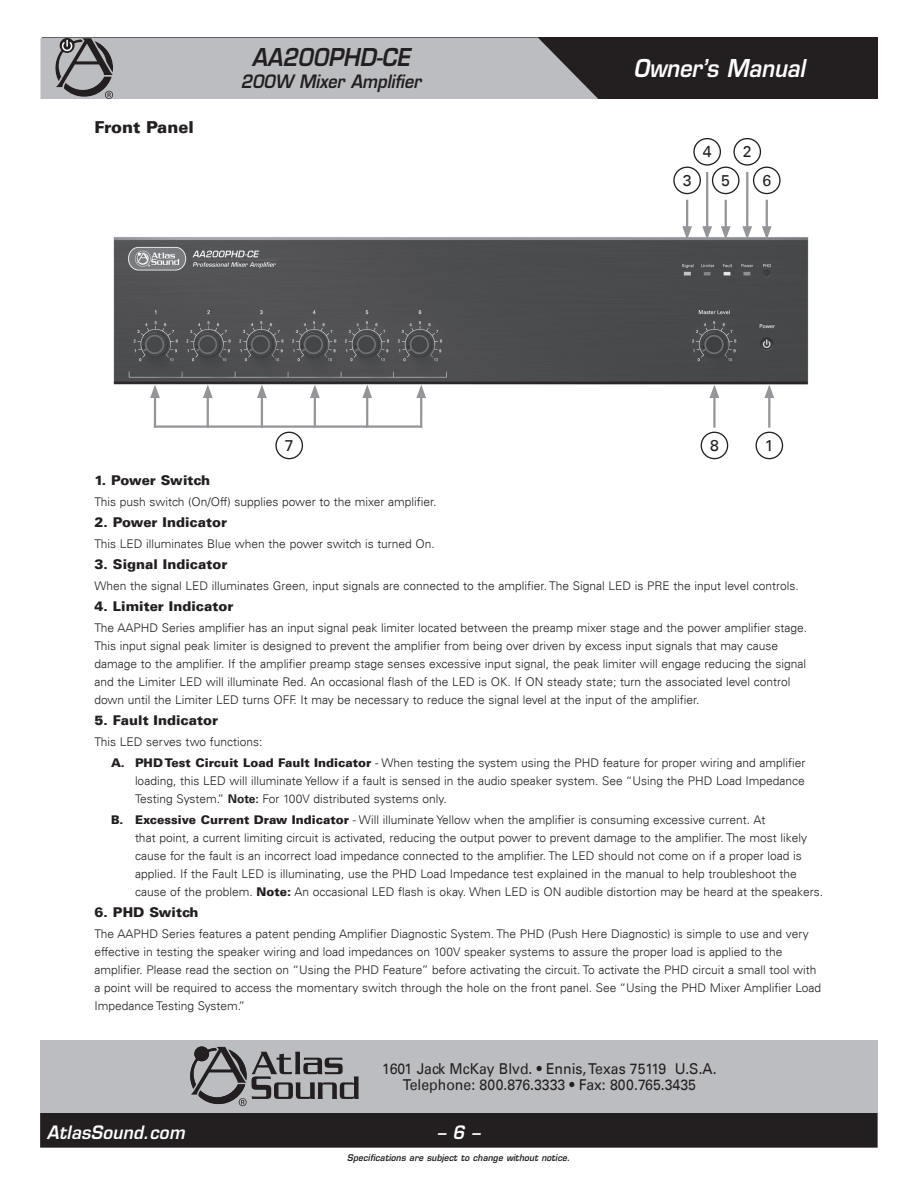
<style>
.page{position:relative;width:918px;height:1188px;background:#fff}
.page>*{position:absolute;margin:0;border:0;box-sizing:border-box;transform-origin:0 0}
.t1{font:italic 600 24px "Eurostile LT Std";color:#fff;scale:.9 1}
.t2{font:italic 600 24px "Eurostile LT Std";color:#231f20;scale:.9 1}
.t3{font:italic 600 18px "Eurostile LT Std";color:#231f20;scale:.9 1}
.t4{font:italic 600 18px "Eurostile LT Std";letter-spacing:.015em;color:#fff;scale:.94 1}
.t5{font:900 16.5px "Univers LT";color:#231f20}
.t6{font:15.75px "Univers LT";color:#231f20}
.t7{font:15px/16.5px "Univers LT";color:#231f20;text-align:center;scale:.94 1}
.t8{font:900 13.5px "Univers LT";color:#231f20}
.t9{font:900 13.5px "Univers LT";letter-spacing:-.02em;color:#231f20}
.t10{font:300 12px/18px "Univers LT";color:#231f20}
.t11{font:italic 600 9px "Eurostile LT Std";letter-spacing:.015em;color:#231f20;scale:.94 1}
.s1{font-weight:900}
.s2{font-weight:700}
</style>
<div class="page">
<div style="left:40px;top:1040px;width:838px;height:108px;background:#bcbdc0"></div>
<div style="left:40px;top:1113px;width:837px;height:35px;background:#231f20"></div>
<div style="left:42px;top:38px;width:835px;height:61px;background:#231f20"></div>
<svg style="left:190px;top:1046px;width:169px;height:60px"></svg>
<svg style="left:40px;top:38px;width:558px;height:61px;background:#aeaeb1"></svg>
<img style="left:113px;top:217px;width:696px;height:197px">
<hr style="left:768px;top:394px;width:2px;height:34px;background:#939598">
<svg style="left:764px;top:385px;width:10px;height:13px"></svg>
<hr style="left:154px;top:394px;width:2px;height:34px;background:#939598">
<svg style="left:150px;top:385px;width:10px;height:13px"></svg>
<hr style="left:207px;top:394px;width:2px;height:34px;background:#939598">
<svg style="left:203px;top:385px;width:10px;height:13px"></svg>
<hr style="left:261px;top:394px;width:2px;height:34px;background:#939598">
<svg style="left:257px;top:385px;width:10px;height:13px"></svg>
<hr style="left:314px;top:394px;width:2px;height:34px;background:#939598">
<svg style="left:310px;top:385px;width:10px;height:13px"></svg>
<hr style="left:366px;top:394px;width:2px;height:34px;background:#939598">
<svg style="left:362px;top:385px;width:10px;height:13px"></svg>
<hr style="left:420px;top:394px;width:2px;height:34px;background:#939598">
<svg style="left:416px;top:385px;width:10px;height:13px"></svg>
<hr style="left:713px;top:394px;width:3px;height:34px;background:#939598">
<svg style="left:710px;top:385px;width:9px;height:13px"></svg>
<hr style="left:746px;top:172px;width:2px;height:58px;background:#939598">
<svg style="left:742px;top:226px;width:10px;height:14px"></svg>
<hr style="left:766px;top:200px;width:2px;height:30px;background:#939598">
<svg style="left:762px;top:226px;width:10px;height:14px"></svg>
<hr style="left:686px;top:200px;width:2px;height:30px;background:#939598">
<svg style="left:682px;top:226px;width:10px;height:14px"></svg>
<hr style="left:706px;top:172px;width:2px;height:58px;background:#939598">
<svg style="left:702px;top:226px;width:10px;height:14px"></svg>
<hr style="left:725px;top:200px;width:2px;height:30px;background:#939598">
<svg style="left:721px;top:226px;width:10px;height:14px"></svg>
<div style="left:756px;top:432px;width:27px;height:27px;border:1px solid #231f20;border-radius:50%"></div>
<div style="left:275px;top:432px;width:28px;height:27px;border:1px solid #231f20;border-radius:50%"></div>
<div style="left:701px;top:432px;width:27px;height:27px;border:1px solid #231f20;border-radius:50%"></div>
<div style="left:733px;top:138px;width:28px;height:28px;border:1px solid #231f20;border-radius:50%"></div>
<div style="left:753px;top:167px;width:28px;height:27px;border:1px solid #231f20;border-radius:50%"></div>
<div style="left:673px;top:167px;width:28px;height:27px;border:1px solid #231f20;border-radius:50%"></div>
<div style="left:693px;top:138px;width:28px;height:28px;border:1px solid #231f20;border-radius:50%"></div>
<div style="left:712px;top:167px;width:28px;height:27px;border:1px solid #231f20;border-radius:50%"></div>
<hr style="left:154px;top:425px;width:268px;height:3px;background:#939598">
<h3 class="t5" style="left:94px;top:117px;width:101px">Front Panel</h3>
<h1 class="t2" style="left:252px;top:43px;width:177px">AA200PHD-CE</h1>
<h2 class="t3" style="left:241px;top:70px;width:202px">200W Mixer Amplifier</h2>
<h1 class="t1" style="left:634px;top:53px;width:192px">Owner’s Manual</h1>
<h3 class="t6" style="left:703px;top:143px;width:10px">4</h3>
<h3 class="t6" style="left:743px;top:143px;width:10px">2</h3>
<h3 class="t6" style="left:683px;top:171px;width:10px">3</h3>
<h3 class="t6" style="left:762px;top:171px;width:10px">6</h3>
<h3 class="t6" style="left:721px;top:171px;width:10px">5</h3>
<h3 class="t6" style="left:285px;top:436px;width:10px">7</h3>
<h3 class="t6" style="left:710px;top:436px;width:10px">8</h3>
<h3 class="t6" style="left:765px;top:436px;width:10px">1</h3>
<p class="t9" style="left:94px;top:472px;width:117px">1. Power Switch</p>
<p class="t10" style="left:94px;top:493px;width:344px">This push switch (On/Off) supplies power to the mixer amplifier.</p>
<p class="t8" style="left:94px;top:514px;width:134px">2. Power Indicator</p>
<p class="t10" style="left:94px;top:535px;width:342px">This LED illuminates Blue when the power switch is turned On.</p>
<p class="t8" style="left:94px;top:556px;width:134px">3. Signal Indicator</p>
<p class="t10" style="left:94px;top:577px;width:706px">When the signal LED illuminates Green, input signals are connected to the amplifier. The Signal LED is PRE the input level controls.</p>
<p class="t8" style="left:94px;top:598px;width:140px">4. Limiter Indicator</p>
<p class="t10" style="left:94px;top:619px;width:714px">The AAPHD Series amplifier has an input signal peak limiter located between the preamp mixer stage and the power amplifier stage.<br>This input signal peak limiter is designed to prevent the amplifier from being over driven by excess input signals that may cause damage to the amplifier. If the amplifier preamp stage senses excessive input signal, the peak limiter will engage reducing the signal and the Limiter LED will illuminate Red. An occasional flash of the LED is OK. If ON steady state; turn the associated level control down until the Limiter LED turns OFF. It may be necessary to reduce the signal level at the input of the amplifier.</p>
<p class="t8" style="left:94px;top:712px;width:125px">5. Fault Indicator</p>
<p class="t10" style="left:111px;top:731px;width:696px;line-height:21px;text-indent:-16px">This LED serves two functions:<br><span class="s1">A. PHD Test Circuit Load Fault Indicator</span> - When testing the system using the PHD feature for proper wiring and amplifier</p>
<p class="t10" style="left:135px;top:772px;width:671px">loading, this LED will illuminate Yellow if a fault is sensed in the audio speaker system. See “Using the PHD Load Impedance<br>Testing System.” <span class="s2">Note:</span> For 100V distributed systems only.</p>
<p class="t10" style="left:135px;top:811px;width:690px;text-indent:-24px"><span class="s1">B. Excessive Current Draw Indicator</span> - Will illuminate Yellow when the amplifier is consuming excessive current. At<br>that point, a current limiting circuit is activated, reducing the output power to prevent damage to the amplifier. The most likely cause for the fault is an incorrect load impedance connected to the amplifier. The LED should not come on if a proper load is applied. If the Fault LED is illuminating, use the PHD Load Impedance test explained in the manual to help troubleshoot the cause of the problem. <span class="s1">Note:</span> An occasional LED flash is okay. When LED is ON audible distortion may be heard at the speakers.</p>
<p class="t8" style="left:94px;top:904px;width:106px">6. PHD Switch</p>
<p class="t10" style="left:94px;top:925px;width:728px">The AAPHD Series features a patent pending Amplifier Diagnostic System. The PHD (Push Here Diagnostic) is simple to use and very effective in testing the speaker wiring and load impedances on 100V speaker systems to assure the proper load is applied to the amplifier. Please read the section on “Using the PHD Feature” before activating the circuit. To activate the PHD circuit a small tool with a point will be required to access the momentary switch through the hole on the front panel. See “Using the PHD Mixer Amplifier Load Impedance Testing System.”</p>
<p class="t7" style="left:382px;top:1060px;width:357px">1601 Jack McKay Blvd. • Ennis, Texas 75119 U.S.A.<br>Telephone: 800.876.3333 • Fax: 800.765.3435</p>
<h2 class="t4" style="left:47px;top:1121px;width:148px">AtlasSound.com</h2>
<h2 class="t4" style="left:437px;top:1121px;width:47px">– 6 –</h2>
<p class="t11" style="left:347px;top:1152px;width:239px">Specifications are subject to change without notice.</p>
</div>
